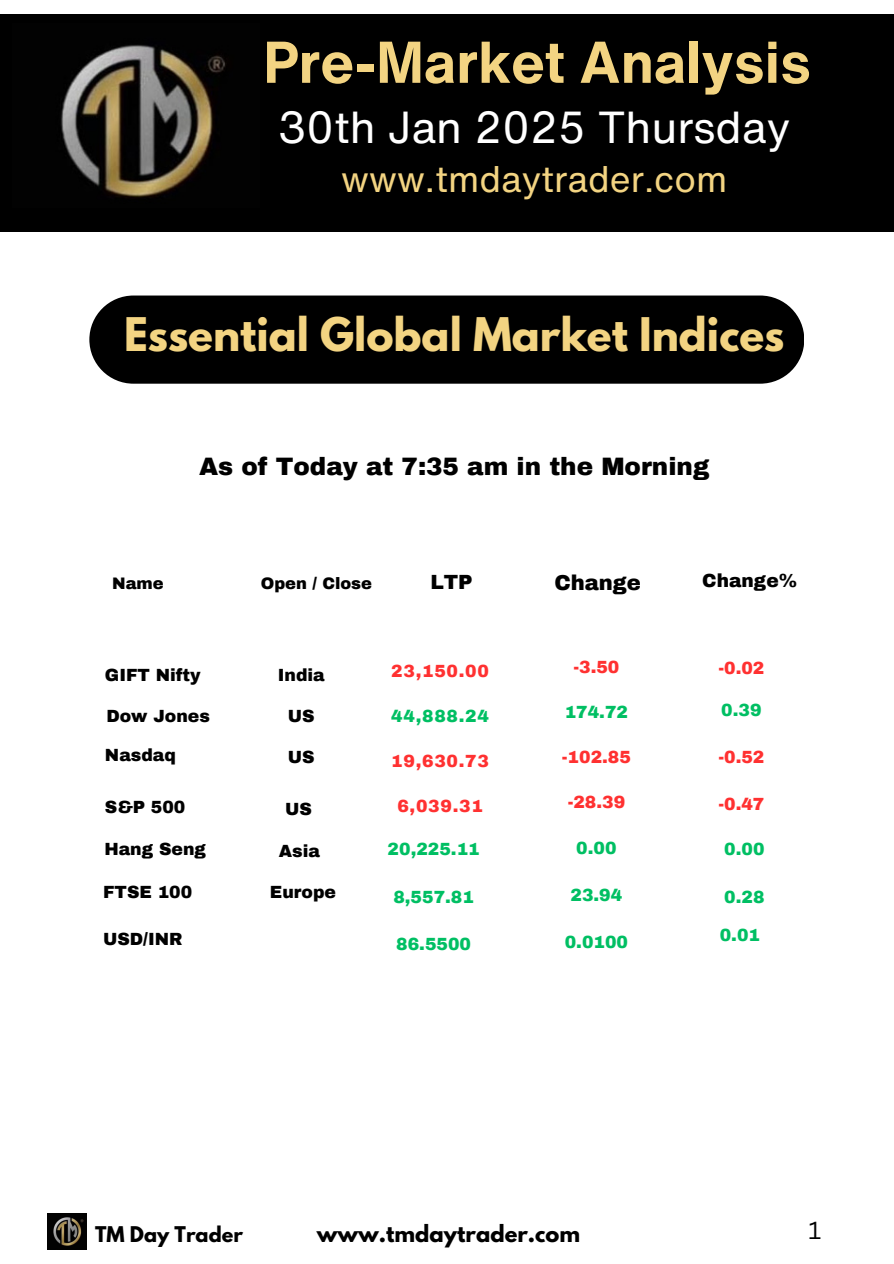
<style>
.page{position:relative;width:894px;height:1264px;background:#fff}
.page>*{position:absolute;margin:0;border:0;box-sizing:border-box;transform-origin:0 0}
.t1{font:700 57.75px "Helvetica Now Text";color:#f3d482}
.t2{font:43.65px "Helvetica Now Text";color:#fff}
.t3{font:700 41.1px "League Spartan";color:#f3d482}
.t4{font:36.15px "Helvetica Now Text";color:#f3d482}
.t5{font:900 24.6px "Archivo";color:#000}
.t6{font:24px "Canva Sans";color:#000}
.t7{font:700 21px "League Spartan";color:#000}
.t8{font:900 21px "Archivo";color:#000}
.t9{font:900 20.1px "Archivo";color:#000}
.t10{font:700 19.2px "League Spartan";color:#000}
.t11{font:900 18.6px "Archivo";color:#000}
.t12{font:900 17.25px "Archivo";color:#000}
.t13{font:900 17.25px "Archivo";color:#00bf63}
.t14{font:900 17.25px "Archivo";letter-spacing:.04em;color:#ff3131}
.t15{font:900 16.35px "Archivo";color:#000}
</style>
<div class="page">
<div style="left:0;top:15px;width:892px;height:217px;background:#000"></div>
<div style="left:89px;top:295px;width:715px;height:89px;background:#000;border-radius:44px"></div>
<img style="left:61px;top:45px;width:166px;height:153px">
<img style="left:47px;top:1213px;width:40px;height:36px">
<p class="t1" style="left:263px;top:19px;width:549px">Pre-Market Analysis</p>
<h1 class="t2" style="left:278px;top:94px;width:513px">30th Jan 2025 Thursday</h1>
<p class="t4" style="left:341px;top:152px;width:387px">www.tmdaytrader.com</p>
<h3 class="t3" style="left:124px;top:313px;width:661px">Essential Global Market Indices</h3>
<h4 class="t5" style="left:199px;top:454px;width:511px">As of Today at 7:35 am in the Morning</h4>
<h2 class="t15" style="left:112px;top:574px;width:53px">Name</h2>
<h5 class="t15" style="left:261px;top:574px;width:113px">Open / Close</h5>
<p class="t9" style="left:430px;top:571px;width:44px">LTP</p>
<p class="t8" style="left:554px;top:571px;width:88px">Change</p>
<p class="t11" style="left:702px;top:570px;width:96px">Change%</p>
<p class="t12" style="left:105px;top:666px;width:97px">GIFT Nifty</p>
<p class="t12" style="left:278px;top:666px;width:48px">India</p>
<h6 class="t14" style="left:391px;top:662px;width:99px">23,150.00</h6>
<p class="t13" style="left:391px;top:707px;width:99px">44,888.24</p>
<p class="t14" style="left:391px;top:752px;width:99px">19,630.73</p>
<p class="t14" style="left:397px;top:797px;width:87px">6,039.31</p>
<p class="t12" style="left:106px;top:707px;width:105px">Dow Jones</p>
<p class="t12" style="left:288px;top:707px;width:28px">US</p>
<p class="t12" style="left:105px;top:746px;width:72px">Nasdaq</p>
<p class="t12" style="left:288px;top:748px;width:28px">US</p>
<p class="t12" style="left:285px;top:800px;width:28px">US</p>
<p class="t12" style="left:278px;top:841px;width:43px">Asia</p>
<p class="t12" style="left:270px;top:882px;width:68px">Europe</p>
<p class="t12" style="left:105px;top:797px;width:82px">S&amp;P 500</p>
<p class="t12" style="left:104px;top:840px;width:103px">Hang Seng</p>
<p class="t13" style="left:387px;top:840px;width:93px">20,225.11</p>
<p class="t13" style="left:393px;top:887px;width:82px">8,557.81</p>
<p class="t13" style="left:396px;top:934px;width:76px">86.5500</p>
<p class="t12" style="left:103px;top:882px;width:91px">FTSE 100</p>
<p class="t12" style="left:103px;top:930px;width:81px">USD/INR</p>
<p class="t14" style="left:573px;top:658px;width:47px">-3.50</p>
<p class="t13" style="left:564px;top:703px;width:65px">174.72</p>
<p class="t14" style="left:561px;top:748px;width:70px">-102.85</p>
<p class="t14" style="left:567px;top:793px;width:59px">-28.39</p>
<p class="t13" style="left:576px;top:838px;width:42px">0.00</p>
<p class="t13" style="left:570px;top:886px;width:53px">23.94</p>
<p class="t13" style="left:564px;top:933px;width:65px">0.0100</p>
<p class="t14" style="left:718px;top:658px;width:47px">-0.02</p>
<p class="t13" style="left:721px;top:700px;width:42px">0.39</p>
<p class="t14" style="left:718px;top:748px;width:47px">-0.52</p>
<p class="t14" style="left:718px;top:795px;width:47px">-0.47</p>
<p class="t13" style="left:724px;top:840px;width:42px">0.00</p>
<p class="t13" style="left:724px;top:887px;width:42px">0.28</p>
<p class="t13" style="left:719px;top:925px;width:42px">0.01</p>
<p class="t10" style="left:95px;top:1224px;width:149px">TM Day Trader</p>
<p class="t7" style="left:317px;top:1222px;width:265px">www.tmdaytrader.com</p>
<h3 class="t6" style="left:808px;top:1213px;width:14px">1</h3>
</div>
